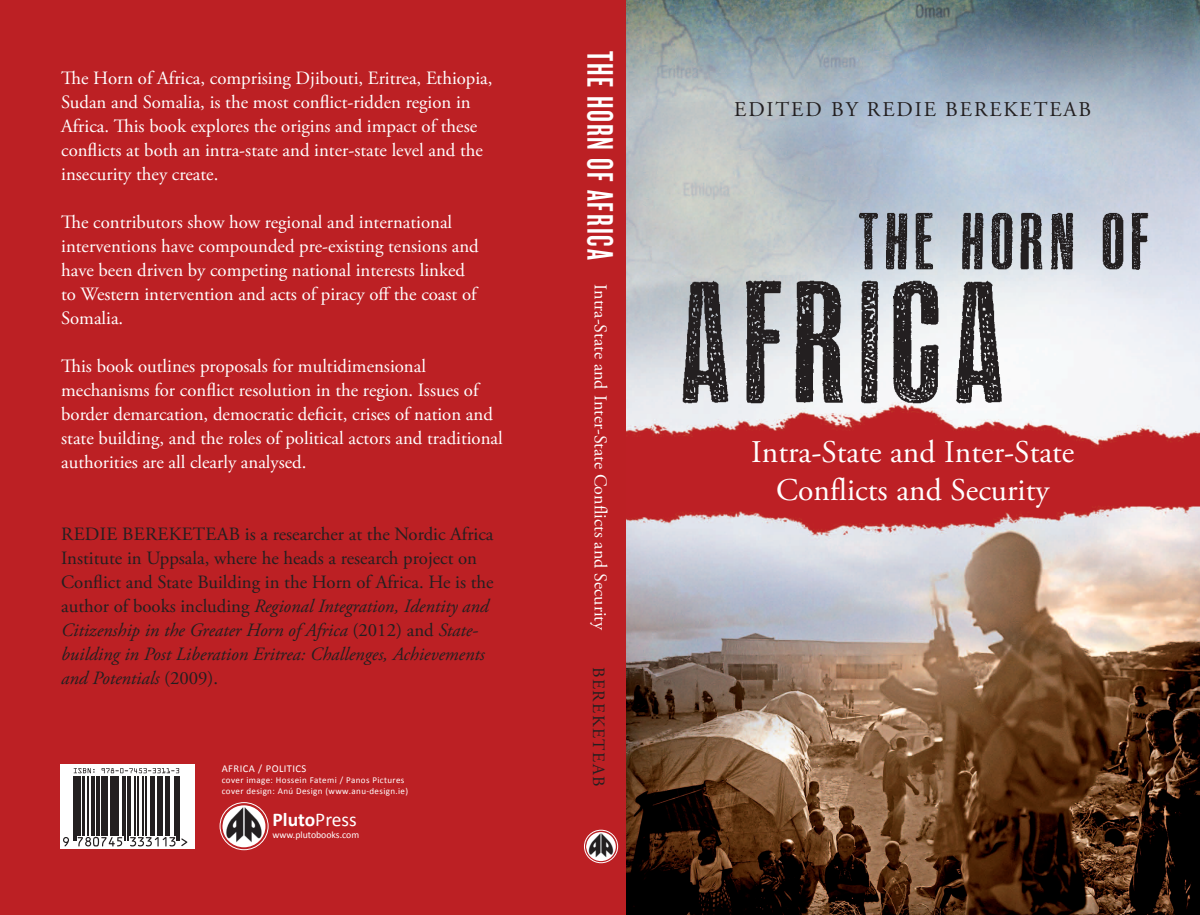
<style>
.page{position:relative;width:1200px;height:915px;background:#fff}
.page>*{position:absolute;margin:0;border:0;box-sizing:border-box;transform-origin:0 0}
.t1{font:38.4px "Knockout HTF47 Bantamweight";letter-spacing:.05em;color:#fff}
.t2{font:31.5px/37.5px "Adobe Garamond Pro";color:#fff;text-align:center}
.t3{font:21px "Adobe Garamond Pro";letter-spacing:.09em;color:#231f20}
.t4{font:700 19.5px "Calibri";color:#fff}
.t5{font:18.75px/24px "Adobe Garamond Pro";color:#fff}
.t6{font:18.75px/24px "Adobe Garamond Pro";color:#231f20}
.t7{font:18px "Adobe Garamond Pro";color:#fff}
.t8{font:17.25px "Adobe Garamond Pro";color:#231f20}
.t9{font:10.5px "Calibri";letter-spacing:.04em;color:#fff}
.t10{font:9.75px "Calibri";color:#fff}
.t11{font:9px/10.5px "Calibri";letter-spacing:.04em;color:#fff}
.s1{font-style:italic}
.s2{font-weight:400}
</style>
<div class="page">
<img style="left:625px;top:0;width:574px;height:914px">
<img style="left:654px;top:171px;width:522px;height:258px">
<div style="left:0;top:0;width:625px;height:914px;background:#bc2024"></div>
<div style="left:61px;top:763px;width:134px;height:85px;background:#fff"></div>
<svg style="left:73px;top:768px;width:115px;height:78px"></svg>
<svg style="left:74px;top:768px;width:20px;height:5px"></svg>
<svg style="left:101px;top:768px;width:78px;height:5px"></svg>
<svg style="left:63px;top:837px;width:6px;height:9px"></svg>
<hr style="left:73px;top:776px;width:1px;height:64px;background:#231f20">
<hr style="left:75px;top:776px;width:1px;height:64px;background:#231f20">
<hr style="left:77px;top:776px;width:4px;height:59px;background:#231f20">
<hr style="left:82px;top:776px;width:2px;height:59px;background:#231f20">
<hr style="left:88px;top:776px;width:1px;height:59px;background:#231f20">
<hr style="left:91px;top:776px;width:1px;height:59px;background:#231f20">
<hr style="left:93px;top:776px;width:1px;height:59px;background:#231f20">
<hr style="left:97px;top:776px;width:3px;height:59px;background:#231f20">
<hr style="left:101px;top:776px;width:3px;height:59px;background:#231f20">
<hr style="left:105px;top:776px;width:3px;height:59px;background:#231f20">
<hr style="left:110px;top:776px;width:3px;height:59px;background:#231f20">
<hr style="left:115px;top:776px;width:1px;height:59px;background:#231f20">
<svg style="left:78px;top:836px;width:44px;height:10px"></svg>
<hr style="left:117px;top:776px;width:2px;height:59px;background:#231f20">
<hr style="left:122px;top:776px;width:1px;height:59px;background:#231f20">
<hr style="left:125px;top:776px;width:1px;height:64px;background:#231f20">
<hr style="left:127px;top:776px;width:1px;height:64px;background:#231f20">
<hr style="left:129px;top:776px;width:1px;height:59px;background:#231f20">
<hr style="left:135px;top:776px;width:1px;height:59px;background:#231f20">
<hr style="left:137px;top:776px;width:1px;height:59px;background:#231f20">
<hr style="left:143px;top:776px;width:1px;height:59px;background:#231f20">
<hr style="left:145px;top:776px;width:1px;height:59px;background:#231f20">
<hr style="left:150px;top:776px;width:2px;height:59px;background:#231f20">
<hr style="left:153px;top:776px;width:2px;height:59px;background:#231f20">
<hr style="left:157px;top:776px;width:3px;height:59px;background:#231f20">
<hr style="left:161px;top:776px;width:2px;height:59px;background:#231f20">
<hr style="left:165px;top:776px;width:2px;height:59px;background:#231f20">
<svg style="left:130px;top:836px;width:45px;height:10px"></svg>
<hr style="left:168px;top:776px;width:2px;height:59px;background:#231f20">
<hr style="left:174px;top:776px;width:1px;height:59px;background:#231f20">
<hr style="left:176px;top:776px;width:1px;height:64px;background:#231f20">
<hr style="left:179px;top:776px;width:1px;height:64px;background:#231f20">
<svg style="left:181px;top:838px;width:6px;height:7px"></svg>
<img style="left:222px;top:805px;width:43px;height:42px">
<div style="left:220px;top:802px;width:48px;height:47px;border:1px solid #fff;border-radius:50%"></div>
<img style="left:586px;top:831px;width:29px;height:29px;border-radius:15px">
<div style="left:584px;top:829px;width:33px;height:33px;border:1px solid #fff;border-radius:50%"></div>
<p class="t5" style="left:61px;top:66px;width:433px">The Horn of Africa, comprising Djibouti, Eritrea, Ethiopia, Sudan and Somalia, is the most conflict-ridden region in Africa. This book explores the origins and impact of these conflicts at both an intra-state and inter-state level and the insecurity they create.</p>
<p class="t5" style="left:61px;top:210px;width:419px">The contributors show how regional and international interventions have compounded pre-existing tensions and have been driven by competing national interests linked to Western intervention and acts of piracy off the coast of Somalia.</p>
<p class="t5" style="left:61px;top:354px;width:443px">This book outlines proposals for multidimensional mechanisms for conflict resolution in the region. Issues of border demarcation, democratic deficit, crises of nation and state building, and the roles of political actors and traditional authorities are all clearly analysed.</p>
<p class="t6" style="left:61px;top:522px;width:434px;text-indent:107px">keteab is a researcher at the Nordic Africa Institute in Uppsala, where he heads a research project on Conflict and State Building in the Horn of Africa. He is the author of books including <span class="s1">Regional Integration, Identity and Citizenship in the Greater Horn of Africa</span> (2012) and <span class="s1">State&shy;building in Post Liberation Eritrea: Challenges, Achievements and Potentials</span> (2009).</p>
<p class="t6" style="left:61px;top:522px;width:74px">Redie Bere</p>
<p class="t9" style="left:222px;top:761px;width:86px">AFRICA / POLITICS</p>
<p class="t11" style="left:222px;top:774px;width:188px">cover image: Hossein Fatemi / Panos Pictures cover design: Anú Design (www.anu-design.ie)</p>
<p class="t4" style="left:272px;top:806px;width:86px">Pluto<span class="s2">Press</span></p>
<p class="t10" style="left:272px;top:828px;width:88px">www.plutobooks.com</p>
<h1 class="t1" style="left:619px;top:51px;width:209px;rotate:90deg">The Horn of Africa</h1>
<p class="t7" style="left:611px;top:284px;width:347px;rotate:90deg">Intra-State and Inter-State Conflicts and Security</p>
<p class="t8" style="left:609px;top:666px;width:121px;rotate:90deg">Bereketeab</p>
<p class="t3" style="left:734px;top:97px;width:226px">Edited by Redie Bere</p>
<p class="t3" style="left:1003px;top:97px;width:89px">keteab</p>
<h2 class="t2" style="left:751px;top:434px;width:324px">Intra-State and Inter-State<br>Conflicts and Security</h2>
</div>
